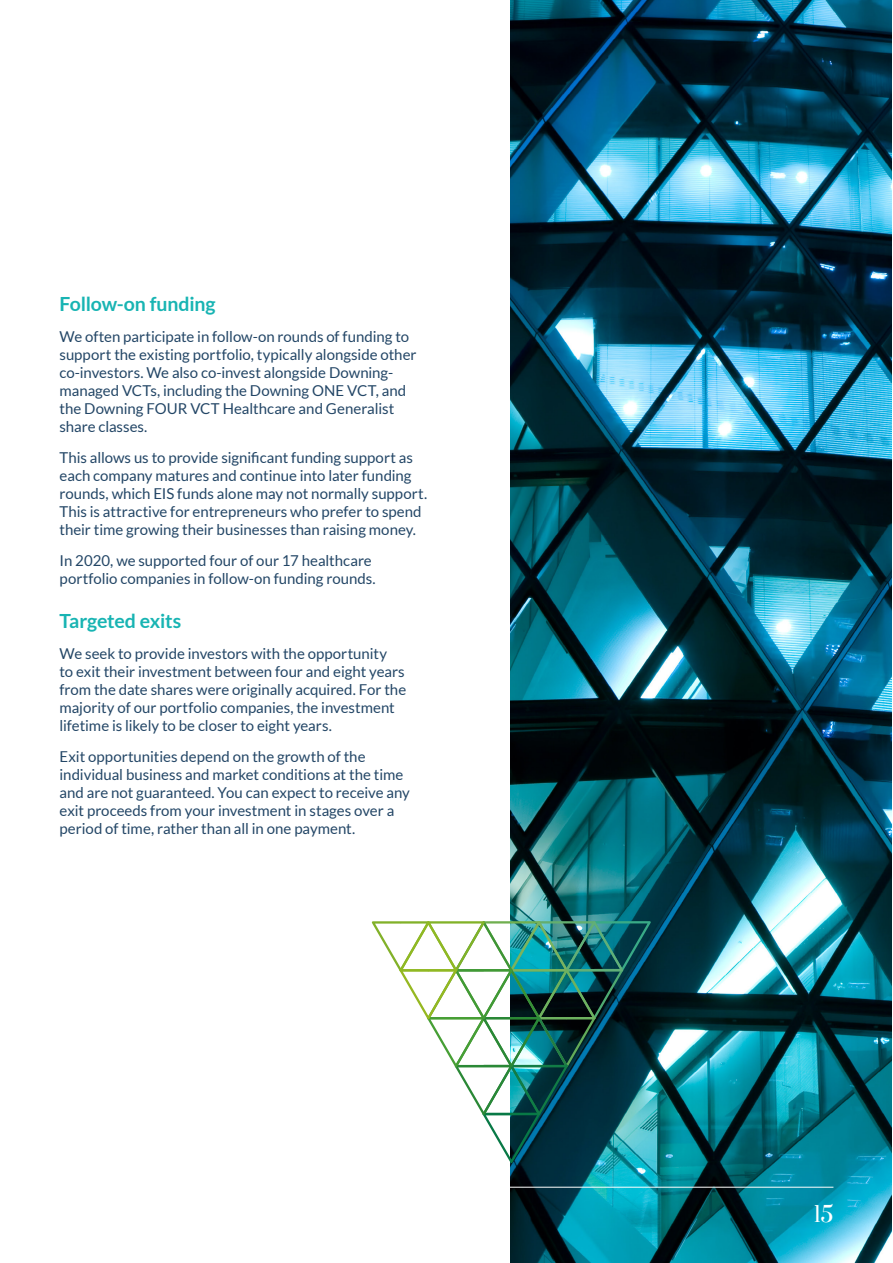
<style>
.page{position:relative;width:893px;height:1263px;background:#fff}
.page>*{position:absolute;margin:0;border:0;box-sizing:border-box;transform-origin:0 0}
.t1{font:21px "Prata";color:#fff}
.t2{font:700 19.5px "Lato";letter-spacing:-.01em;color:#18b4b3}
.t3{font:15px/18px "Lato";letter-spacing:-.005em;color:#234666}
</style>
<div class="page">
<img style="left:510px;top:0;width:382px;height:1263px">
<svg style="left:372px;top:921px;width:279px;height:242px"></svg>
<hr style="left:60px;top:1187px;width:773px;height:1px;background:#fff">
<h2 class="t2" style="left:60px;top:293px;width:157px">Follow-on funding</h2>
<p class="t3" style="left:60px;top:327px;width:359px">We often participate in follow-on rounds of funding to support the existing portfolio, typically alongside other co-investors. We also co-invest alongside Downing&shy;managed VCTs, including the Downing ONE VCT, and the Downing FOUR VCT Healthcare and Generalist share classes.</p>
<p class="t3" style="left:60px;top:448px;width:369px">This allows us to provide significant funding support as each company matures and continue into later funding rounds, which EIS funds alone may not normally support.<br>This is attractive for entrepreneurs who prefer to spend their time growing their businesses than raising money.</p>
<p class="t3" style="left:60px;top:551px;width:318px">In 2020, we supported four of our 17 healthcare portfolio companies in follow-on funding rounds.</p>
<h2 class="t2" style="left:60px;top:610px;width:123px">Targeted exits</h2>
<p class="t3" style="left:60px;top:644px;width:348px">We seek to provide investors with the opportunity<br>to exit their investment between four and eight years from the date shares were originally acquired. For the majority of our portfolio companies, the investment lifetime is likely to be closer to eight years.</p>
<p class="t3" style="left:60px;top:747px;width:352px">Exit opportunities depend on the growth of the individual business and market conditions at the time and are not guaranteed. You can expect to receive any exit proceeds from your investment in stages over a period of time, rather than all in one payment.</p>
<h1 class="t1" style="left:814px;top:1197px;width:21px">15</h1>
</div>
